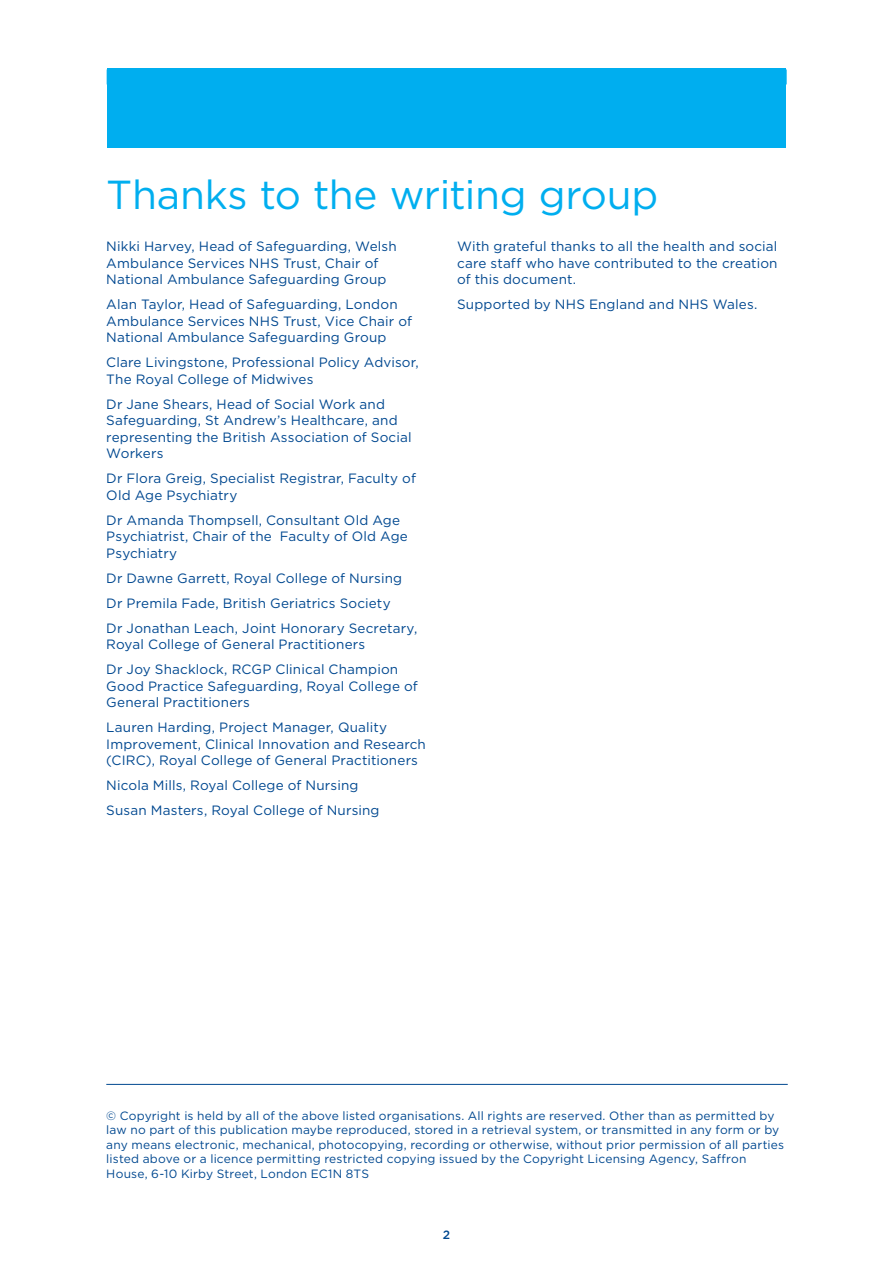
<style>
.page{position:relative;width:893px;height:1263px;background:#fff}
.page>*{position:absolute;margin:0;border:0;box-sizing:border-box;transform-origin:0 0}
.Chapter_heading{font:40.5px "Gotham";letter-spacing:-.01em;color:#00aeef}
.t1{font:13.5px/16.5px "Gotham";letter-spacing:.01em;color:#014890}
.Disclaimer_text{font:12px/14.4px "Gotham";letter-spacing:.015em;color:#014890}
.t2{font:500 12px "Gotham";color:#014890}
</style>
<div class="page">
<div style="left:107px;top:69px;width:679px;height:79px;background:#00aeef"></div>
<hr style="left:106px;top:1084px;width:682px;height:1px;background:#014890">
<p class="Chapter_heading" style="left:106px;top:169px;width:553px">Thanks to the writing group</p>
<p class="t1" style="left:106px;top:238px;width:292px">Nikki Harvey, Head of Safeguarding, Welsh<br>Ambulance Services NHS Trust, Chair of<br>National Ambulance Safeguarding Group</p>
<p class="t1" style="left:106px;top:296px;width:307px">Alan Taylor, Head of Safeguarding, London<br>Ambulance Services NHS Trust, Vice Chair of<br>National Ambulance Safeguarding Group</p>
<p class="t1" style="left:106px;top:354px;width:314px">Clare Livingstone, Professional Policy Advisor,<br>The Royal College of Midwives</p>
<p class="t1" style="left:106px;top:395px;width:307px">Dr Jane Shears, Head of Social Work and Safeguarding, St Andrew’s Healthcare, and representing the British Association of Social Workers</p>
<p class="t1" style="left:106px;top:470px;width:311px">Dr Flora Greig, Specialist Registrar, Faculty of<br>Old Age Psychiatry</p>
<p class="t1" style="left:106px;top:511px;width:303px">Dr Amanda Thompsell, Consultant Old Age<br>Psychiatrist, Chair of the Faculty of Old Age<br>Psychiatry</p>
<p class="t1" style="left:106px;top:569px;width:297px">Dr Dawne Garrett, Royal College of Nursing</p>
<p class="t1" style="left:106px;top:594px;width:286px">Dr Premila Fade, British Geriatrics Society</p>
<p class="t1" style="left:106px;top:619px;width:312px">Dr Jonathan Leach, Joint Honorary Secretary,<br>Royal College of General Practitioners</p>
<p class="t1" style="left:106px;top:661px;width:313px">Dr Joy Shacklock, RCGP Clinical Champion<br>Good Practice Safeguarding, Royal College of<br>General Practitioners</p>
<p class="t1" style="left:106px;top:719px;width:321px">Lauren Harding, Project Manager, Quality<br>Improvement, Clinical Innovation and Research (CIRC), Royal College of General Practitioners</p>
<p class="t1" style="left:106px;top:777px;width:254px">Nicola Mills, Royal College of Nursing</p>
<p class="t1" style="left:106px;top:802px;width:275px">Susan Masters, Royal College of Nursing</p>
<p class="t1" style="left:457px;top:238px;width:322px;text-align:justify">With grateful thanks to all the health and social care staff who have contributed to the creation of this document.</p>
<p class="t1" style="left:457px;top:296px;width:302px">Supported by NHS England and NHS Wales.</p>
<p class="Disclaimer_text" style="left:106px;top:1108px;width:679px">© Copyright is held by all of the above listed organisations. All rights are reserved. Other than as permitted by law no part of this publication maybe reproduced, stored in a retrieval system, or transmitted in any form or by any means electronic, mechanical, photocopying, recording or otherwise, without prior permission of all parties listed above or a licence permitting restricted copying issued by the Copyright Licensing Agency, Saffron House, 6-10 Kirby Street, London EC1N 8TS</p>
<p class="t2" style="left:443px;top:1227px;width:9px">2</p>
</div>
